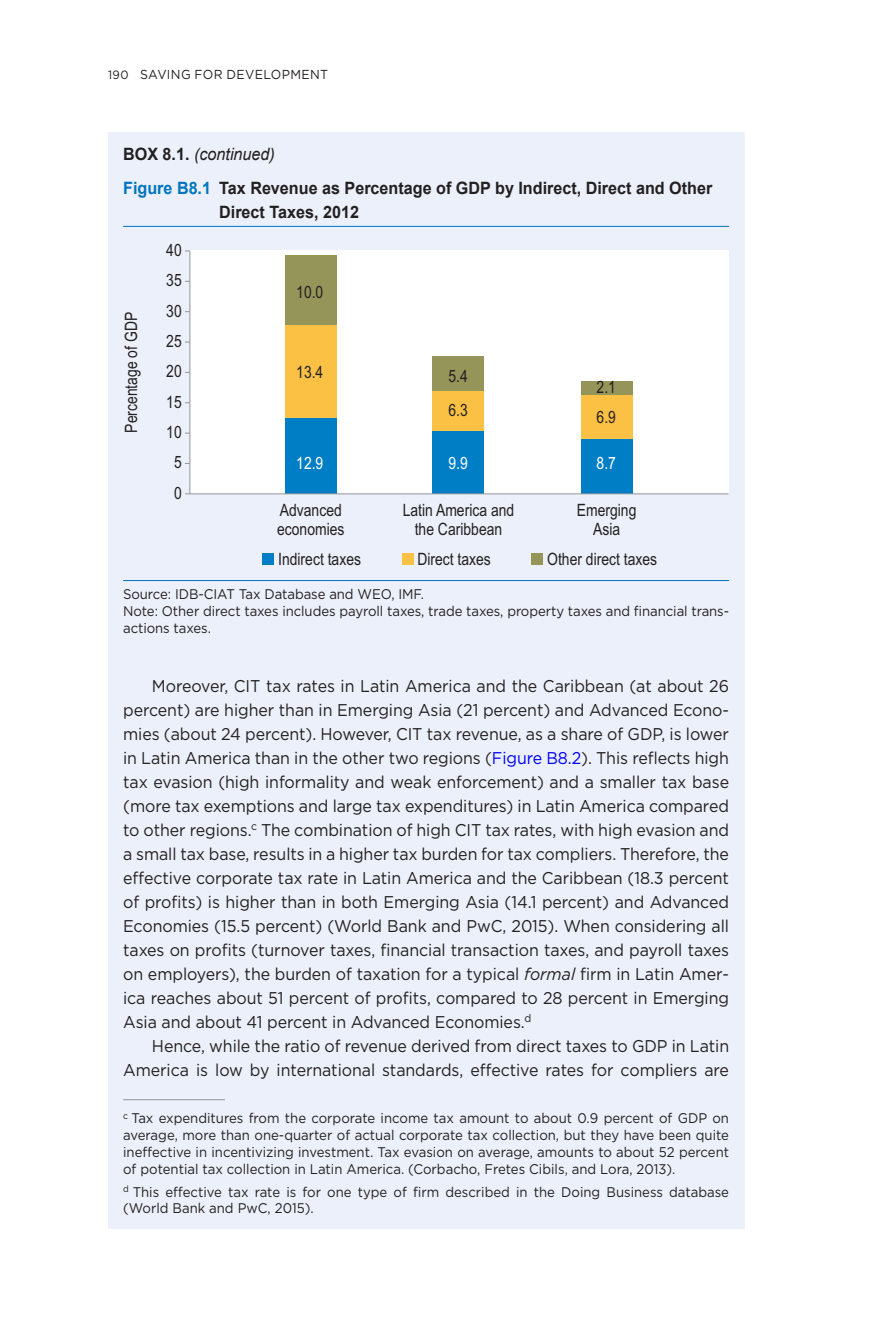
<style>
.page{position:relative;width:879px;height:1333px;background:#fff}
.page>*{position:absolute;margin:0;border:0;box-sizing:border-box;transform-origin:0 0}
.t1{font:17px/24px "Pkfrbr Hhhhbh Gotham";letter-spacing:-.005em;color:#231f20;text-align:justify;scale:.94 1}
.t2{font:17px/18.2px "Lbxswp Pfrrrc Arial Narrow";color:#231f20;text-align:center}
.t3{font:700 17px/24px "Sgggtk Vmwpgh Arial";color:#231f20;scale:.95 1}
.t4{font:italic 17px "Wfpgkf Jdvkqb Arial";color:#231f20;scale:.95 1}
.t5{font:17px "Lbxswp Pfrrrc Arial Narrow";color:#fff}
.t6{font:14px/16.8px "Pkfrbr Hhhhbh Gotham";letter-spacing:-.005em;color:#231f20;scale:.94 1}
.t7{font:13px "Pkfrbr Hhhhbh Gotham";letter-spacing:.025em;color:#231f20;scale:.95 1}
.s1{font-size:12px}
.s2{font-family:"Sgggtk Vmwpgh Arial";font-weight:700;font-style:normal}
.s3{color:#0075be}
.s4{color:#00f}
.s5{font-family:"Tdgtld Gsplcm Gotham";font-style:italic}
</style>
<div class="page">
<div style="left:108px;top:132px;width:636px;height:1096px;background:#ebf0fa"></div>
<hr style="left:123px;top:226px;width:606px;height:1px;background:#0075be">
<hr style="left:123px;top:580px;width:606px;height:1px;background:#0075be">
<div style="left:190px;top:250px;width:538px;height:244px;background:#fff"></div>
<div style="left:263px;top:553px;width:11px;height:11px;background:#007ec5"></div>
<div style="left:402px;top:553px;width:11px;height:11px;background:#fac144"></div>
<div style="left:532px;top:553px;width:11px;height:11px;background:#959559"></div>
<div style="left:285px;top:418px;width:52px;height:75px;background:#007ec5"></div>
<div style="left:285px;top:325px;width:52px;height:93px;background:#fac144"></div>
<div style="left:285px;top:256px;width:52px;height:69px;background:#959559"></div>
<div style="left:433px;top:430px;width:51px;height:63px;background:#007ec5"></div>
<div style="left:433px;top:390px;width:51px;height:40px;background:#fac144"></div>
<div style="left:433px;top:356px;width:51px;height:34px;background:#959559"></div>
<div style="left:581px;top:438px;width:51px;height:55px;background:#007ec5"></div>
<div style="left:581px;top:394px;width:51px;height:44px;background:#fac144"></div>
<div style="left:581px;top:381px;width:51px;height:13px;background:#959559"></div>
<hr style="left:189px;top:251px;width:1px;height:243px;background:#939598">
<hr style="left:190px;top:493px;width:538px;height:1px;background:#939598">
<hr style="left:123px;top:1099px;width:102px;height:1px;background:#939598">
<p class="t7" style="left:108px;top:66px;width:233px"><span class="s1">190</span> SAVING FOR DEVELOPMENT</p>
<p class="t4" style="left:123px;top:143px;width:161px"><span class="s2">BOX 8.1.</span> (continued)</p>
<p class="t3" style="left:219px;top:177px;width:520px;text-indent:-96px"><span class="s3">Figure B8.1</span> Tax Revenue as Percentage of GDP by Indirect, Direct and Other<br>Direct Taxes, 2012</p>
<p class="t2" style="left:122px;top:433px;width:122px;rotate:-90deg">Percentage of GDP</p>
<p class="t2" style="left:166px;top:240px;width:17px">40</p>
<p class="t2" style="left:166px;top:270px;width:17px">35</p>
<p class="t2" style="left:166px;top:301px;width:17px">30</p>
<p class="t2" style="left:166px;top:331px;width:17px">25</p>
<p class="t2" style="left:166px;top:361px;width:17px">20</p>
<p class="t2" style="left:166px;top:392px;width:17px">15</p>
<p class="t2" style="left:166px;top:422px;width:17px">10</p>
<p class="t2" style="left:174px;top:452px;width:9px">5</p>
<p class="t2" style="left:174px;top:483px;width:9px">0</p>
<p class="t2" style="left:296px;top:282px;width:29px">10.0</p>
<p class="t2" style="left:296px;top:362px;width:29px">13.4</p>
<p class="t2" style="left:448px;top:366px;width:21px">5.4</p>
<p class="t2" style="left:448px;top:400px;width:21px">6.3</p>
<p class="t2" style="left:596px;top:377px;width:21px">2.1</p>
<p class="t2" style="left:596px;top:407px;width:21px">6.9</p>
<p class="t5" style="left:296px;top:450px;width:29px">12.9</p>
<p class="t5" style="left:448px;top:450px;width:21px">9.9</p>
<p class="t5" style="left:596px;top:450px;width:21px">8.7</p>
<p class="t2" style="left:277px;top:500px;width:69px;text-align:left">Advanced economies</p>
<p class="t2" style="left:403px;top:500px;width:113px">Latin America and the Caribbean</p>
<p class="t2" style="left:577px;top:500px;width:61px">Emerging<br>Asia</p>
<p class="t2" style="left:278px;top:549px;width:84px">Indirect taxes</p>
<p class="t2" style="left:417px;top:549px;width:75px">Direct taxes</p>
<p class="t2" style="left:547px;top:549px;width:112px">Other direct taxes</p>
<p class="t6" style="left:123px;top:585px;width:646px">Source: IDB-CIAT Tax Database and WEO, IMF.<br>Note: Other direct taxes includes payroll taxes, trade taxes, property taxes and financial trans&shy;actions taxes.</p>
<p class="t1" style="left:123px;top:673px;width:646px;text-indent:29px">Moreover, CIT tax rates in Latin America and the Caribbean (at about 26 percent) are higher than in Emerging Asia (21 percent) and Advanced Econo&shy;mies (about 24 percent). However, CIT tax revenue, as a share of GDP, is lower in Latin America than in the other two regions (<span class="s4">Figure B8.2</span>). This reflects high tax evasion (high informality and weak enforcement) and a smaller tax base (more tax exemptions and large tax expenditures) in Latin America compared to other regions.<sup>c</sup> The combination of high CIT tax rates, with high evasion and a small tax base, results in a higher tax burden for tax compliers. Therefore, the effective corporate tax rate in Latin America and the Caribbean (18.3 percent of profits) is higher than in both Emerging Asia (14.1 percent) and Advanced Economies (15.5 percent) (World Bank and PwC, 2015). When considering all taxes on profits (turnover taxes, financial transaction taxes, and payroll taxes on employers), the burden of taxation for a typical <span class="s5">formal</span> firm in Latin Amer&shy;ica reaches about 51 percent of profits, compared to 28 percent in Emerging Asia and about 41 percent in Advanced Economies.<sup>d</sup></p>
<p class="t1" style="left:123px;top:1033px;width:646px;text-align:right">Hence, while the ratio of revenue derived from direct taxes to GDP in Latin<br>America is low by international standards, effective rates for compliers are</p>
<p class="t6" style="left:123px;top:1109px;width:646px;text-align:justify"><sup>c</sup> Tax expenditures from the corporate income tax amount to about 0.9 percent of GDP on average, more than one-quarter of actual corporate tax collection, but they have been quite ineffective in incentivizing investment. Tax evasion on average, amounts to about 52 percent of potential tax collection in Latin America. (Corbacho, Fretes Cibils, and Lora, 2013).</p>
<p class="t6" style="left:123px;top:1182px;width:646px"><sup>d</sup> This effective tax rate is for one type of firm described in the Doing Business database (World Bank and PwC, 2015).</p>
</div>
